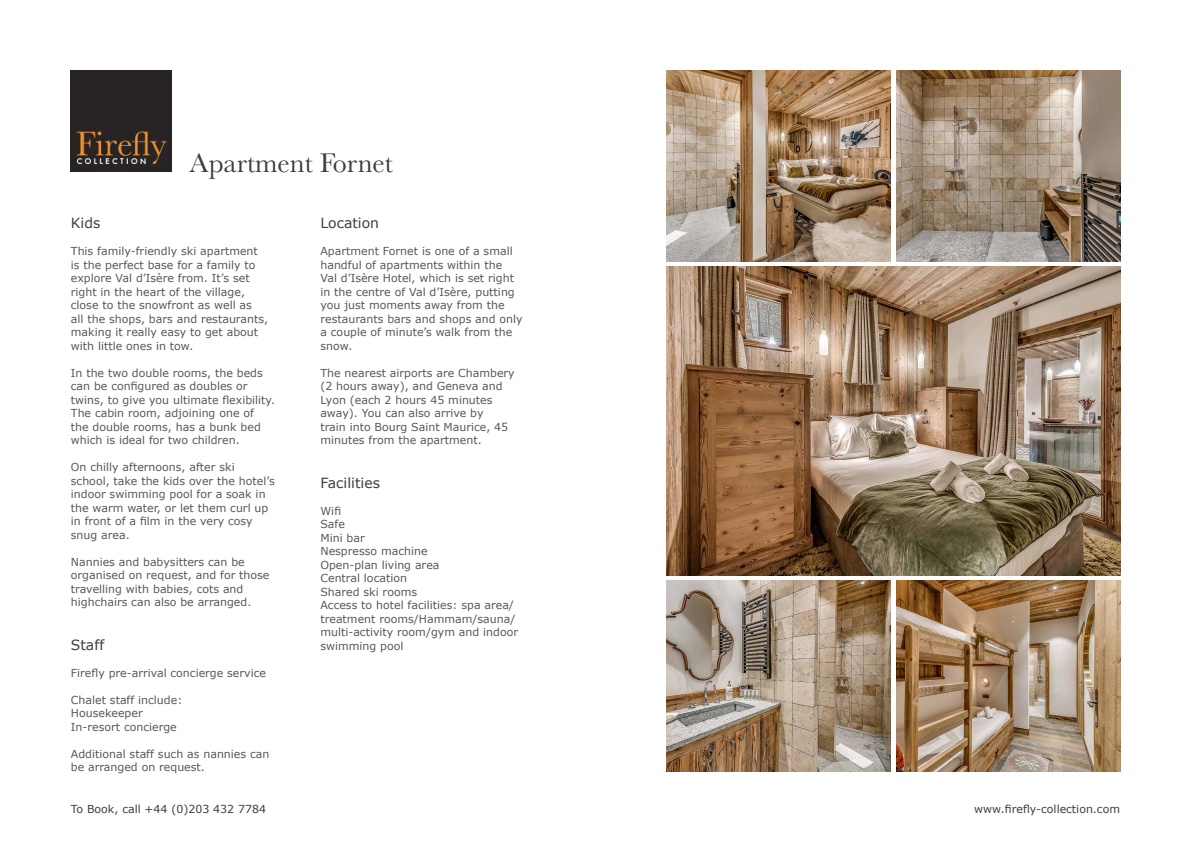
<style>
.page{position:relative;width:1191px;height:842px;background:#fff}
.page>*{position:absolute;margin:0;border:0;box-sizing:border-box;transform-origin:0 0}
.t1{font:28px "Baskerville";color:#3e3e3f}
.t2{font:14px "Verdana";color:#3e3e3f}
.t3{font:11px/13.5px "Verdana";color:#57585a}
.t4{font:11px "Verdana";color:#3e3e3f}
</style>
<div class="page">
<img style="left:71px;top:71px;width:101px;height:101px">
<img style="left:666px;top:267px;width:454px;height:308px">
<img style="left:666px;top:71px;width:224px;height:190px">
<img style="left:896px;top:71px;width:224px;height:190px">
<img style="left:666px;top:581px;width:224px;height:190px">
<img style="left:896px;top:581px;width:224px;height:190px">
<p class="t1" style="left:190px;top:145px;width:205px">Apartment Fornet</p>
<p class="t2" style="left:71px;top:214px;width:31px">Kids</p>
<p class="t3" style="left:71px;top:244px;width:199px">This family-friendly ski apartment is the perfect base for a family to explore Val d’Isère from. It’s set right in the heart of the village, close to the snowfront as well as<br>all the shops, bars and restaurants, making it really easy to get about with little ones in tow.</p>
<p class="t3" style="left:71px;top:366px;width:206px">In the two double rooms, the beds can be configured as doubles or twins, to give you ultimate flexibility.<br>The cabin room, adjoining one of<br>the double rooms, has a bunk bed which is ideal for two children.</p>
<p class="t3" style="left:71px;top:460px;width:205px">On chilly afternoons, after ski school, take the kids over the hotel’s indoor swimming pool for a soak in the warm water, or let them curl up in front of a film in the very cosy snug area.</p>
<p class="t3" style="left:71px;top:555px;width:200px">Nannies and babysitters can be organised on request, and for those travelling with babies, cots and highchairs can also be arranged.</p>
<p class="t2" style="left:71px;top:636px;width:35px">Staff</p>
<p class="t3" style="left:71px;top:666px;width:197px">Firefly pre-arrival concierge service</p>
<p class="t3" style="left:71px;top:693px;width:113px">Chalet staff include:</p>
<p class="t3" style="left:71px;top:707px;width:73px">Housekeeper</p>
<p class="t3" style="left:71px;top:720px;width:107px">In-resort concierge</p>
<p class="t3" style="left:71px;top:747px;width:200px">Additional staff such as nannies can be arranged on request.</p>
<p class="t4" style="left:71px;top:802px;width:197px">To Book, call +44 (0)203 432 7784</p>
<p class="t2" style="left:320px;top:214px;width:60px">Location</p>
<p class="t3" style="left:320px;top:244px;width:204px">Apartment Fornet is one of a small handful of apartments within the<br>Val d’Isère Hotel, which is set right in the centre of Val d’Isère, putting you just moments away from the restaurants bars and shops and only a couple of minute’s walk from the snow.</p>
<p class="t3" style="left:320px;top:366px;width:196px">The nearest airports are Chambery (2 hours away), and Geneva and<br>Lyon (each 2 hours 45 minutes away). You can also arrive by<br>train into Bourg Saint Maurice, 45 minutes from the apartment.</p>
<p class="t2" style="left:320px;top:474px;width:61px">Facilities</p>
<p class="t3" style="left:320px;top:504px;width:22px">Wifi</p>
<p class="t3" style="left:320px;top:518px;width:26px">Safe</p>
<p class="t3" style="left:320px;top:531px;width:46px">Mini bar</p>
<p class="t3" style="left:320px;top:545px;width:109px">Nespresso machine</p>
<p class="t3" style="left:320px;top:558px;width:121px">Open-plan living area</p>
<p class="t3" style="left:320px;top:572px;width:88px">Central location</p>
<p class="t3" style="left:320px;top:585px;width:98px">Shared ski rooms</p>
<p class="t3" style="left:320px;top:599px;width:199px">Access to hotel facilities: spa area/ treatment rooms/Hammam/sauna/ multi-activity room/gym and indoor swimming pool</p>
<p class="t4" style="left:974px;top:802px;width:147px">www.firefly-collection.com</p>
</div>
